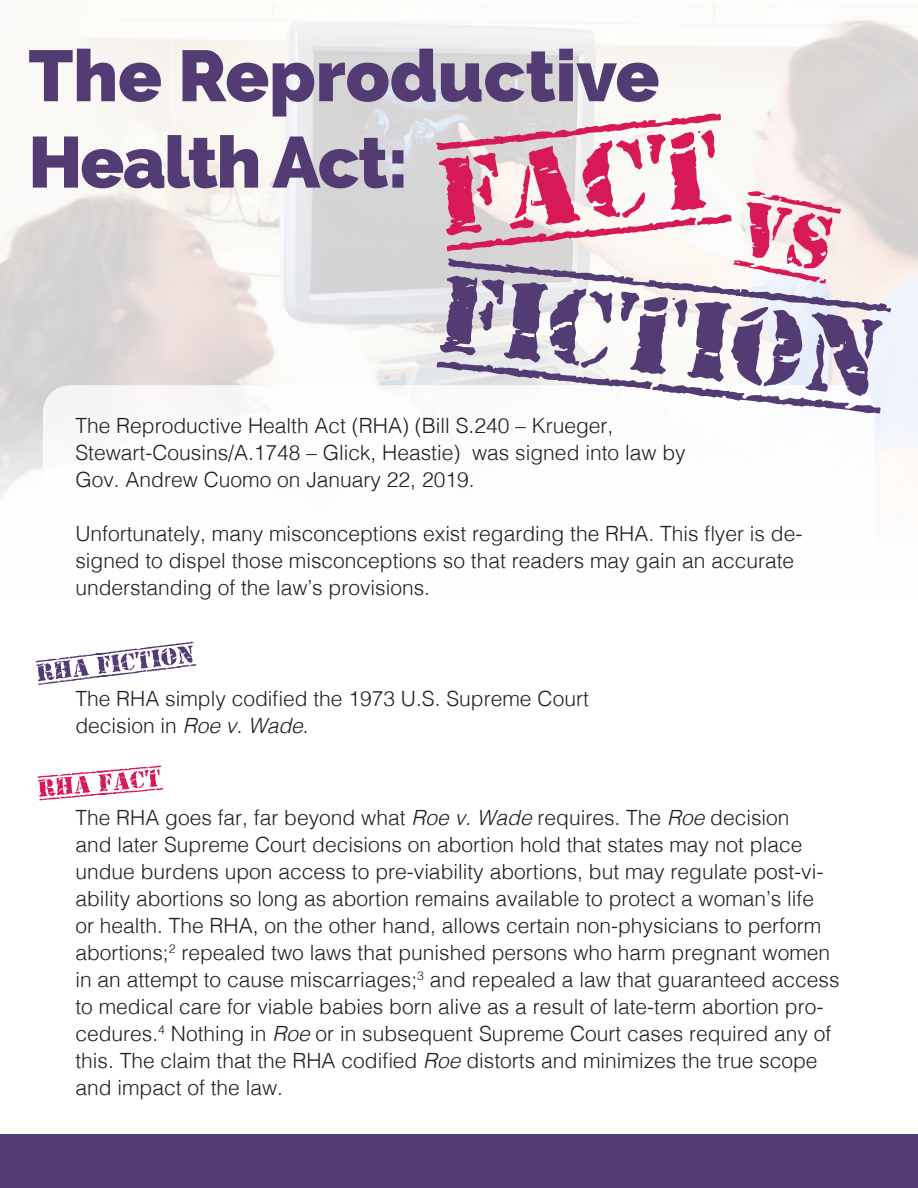
<style>
.page{position:relative;width:918px;height:1188px;background:#fff}
.page>*{position:absolute;margin:0;border:0;box-sizing:border-box;transform-origin:0 0}
.t1{font:900 72px "Raleway";color:#533c74}
.t2{font:900 72px "Raleway";letter-spacing:-.02em;color:#533c74}
.t3{font:300 21px/27px "Helvetica";color:#231f20}
.s1{font-style:italic}
</style>
<div class="page">
<svg style="left:0;top:0;width:918px;height:498px"></svg>
<div style="left:43px;top:385px;width:832px;height:775px;background:#fff;border-radius:27px"></div>
<div style="left:0;top:1134px;width:918px;height:54px;background:#533c74"></div>
<svg style="left:437px;top:258px;width:454px;height:156px"></svg>
<svg style="left:436px;top:113px;width:405px;height:171px"></svg>
<svg style="left:37px;top:766px;width:126px;height:34px"></svg>
<svg style="left:36px;top:642px;width:160px;height:43px"></svg>
<p class="t1" style="left:28px;top:34px;width:633px">The Reproductive</p>
<p class="t2" style="left:28px;top:121px;width:382px">Health Act:</p>
<p class="t3" style="left:75px;top:411px;width:612px">The Reproductive Health Act (RHA) (Bill S.240 – Krueger,<br>Stewart-Cousins/A.1748 – Glick, Heastie) was signed into law by<br>Gov. Andrew Cuomo on January 22, 2019.</p>
<p class="t3" style="left:75px;top:519px;width:729px">Unfortunately, many misconceptions exist regarding the RHA. This flyer is de&shy;signed to dispel those misconceptions so that readers may gain an accurate understanding of the law’s provisions.</p>
<p class="t3" style="left:75px;top:684px;width:515px">The RHA simply codified the 1973 U.S. Supreme Court decision in <span class="s1">Roe v. Wade</span>.</p>
<p class="t3" style="left:75px;top:803px;width:766px">The RHA goes far, far beyond what <span class="s1">Roe v. Wade</span> requires. The <span class="s1">Roe</span> decision<br>and later Supreme Court decisions on abortion hold that states may not place undue burdens upon access to pre-viability abortions, but may regulate post-vi&shy;ability abortions so long as abortion remains available to protect a woman’s life<br>or health. The RHA, on the other hand, allows certain non-physicians to perform abortions;<sup>2</sup> repealed two laws that punished persons who harm pregnant women in an attempt to cause miscarriages;<sup>3</sup> and repealed a law that guaranteed access to medical care for viable babies born alive as a result of late-term abortion pro&shy;cedures.<sup>4</sup> Nothing in <span class="s1">Roe</span> or in subsequent Supreme Court cases required any of this. The claim that the RHA codified <span class="s1">Roe</span> distorts and minimizes the true scope and impact of the law.</p>
</div>
